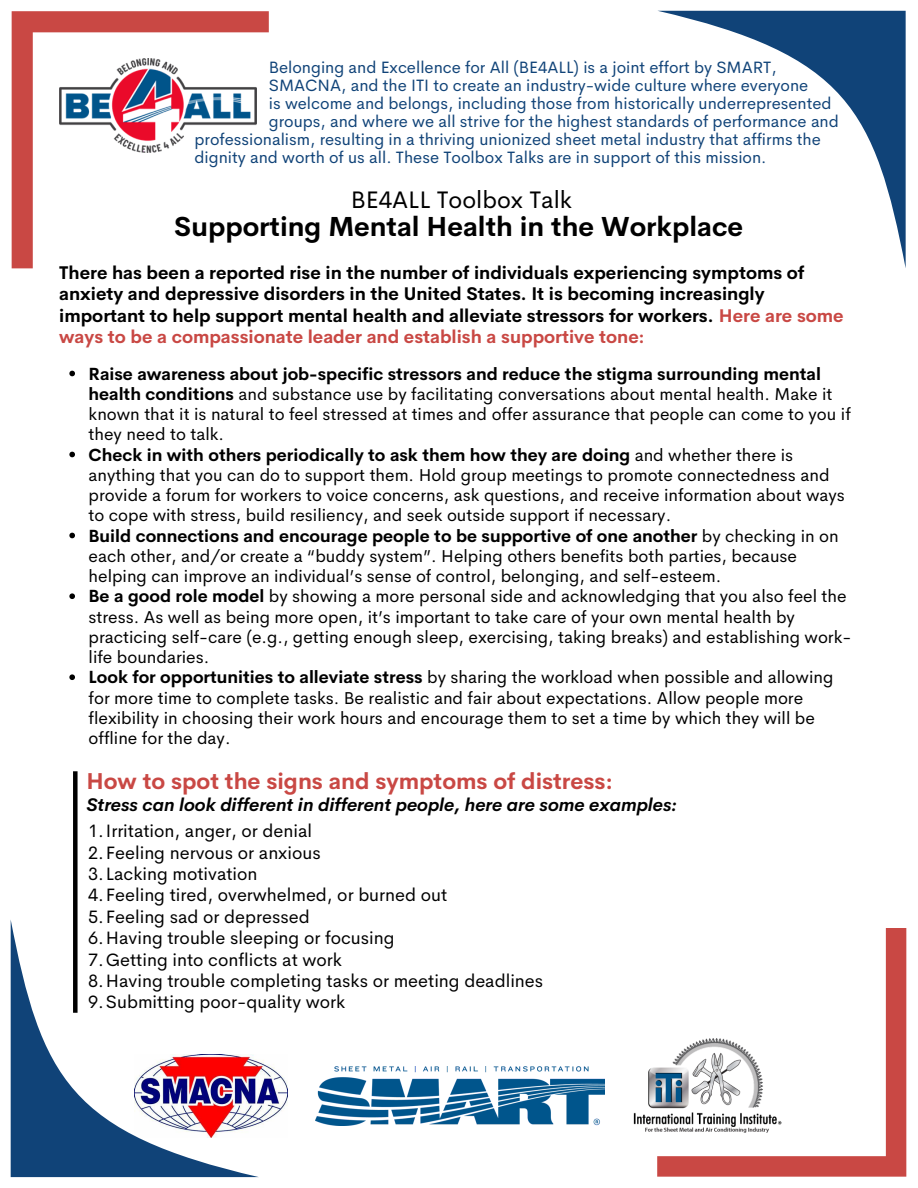
<style>
.page{position:relative;width:918px;height:1188px;background:#fff}
.page>*{position:absolute;margin:0;border:0;box-sizing:border-box;transform-origin:0 0}
.t1{font:700 27px "Cerebri Sans";color:#000}
.t2{font:24px "Cerebri Sans";color:#000}
.t3{font:700 22.5px "Cerebri Sans";color:#c94844}
.t4{font:700 18px/21.3px "Cerebri Sans";color:#000}
.t5{font:18px "Cerebri Sans";color:#000}
.t6{font:italic 700 18px "Cerebri Sans";color:#000}
.t7{font:17.25px/20.2px "Cerebri Sans";color:#000}
.t8{font:16.5px/18px "Cerebri Sans";color:#104378}
.s1{color:#c94844}
.s2{font-weight:700}
</style>
<div class="page">
<svg style="left:12px;top:11px;width:257px;height:257px"></svg>
<svg style="left:659px;top:11px;width:247px;height:257px"></svg>
<img style="left:59px;top:59px;width:197px;height:93px">
<img style="left:259px;top:1060px;width:29px;height:64px">
<svg style="left:658px;top:928px;width:248px;height:249px"></svg>
<img style="left:633px;top:1032px;width:149px;height:106px">
<img style="left:315px;top:1067px;width:289px;height:58px">
<svg style="left:11px;top:921px;width:248px;height:256px"></svg>
<div style="left:73px;top:771px;width:5px;height:242px;background:#000"></div>
<svg style="left:69px;top:371px;width:6px;height:5px"></svg>
<svg style="left:69px;top:452px;width:6px;height:5px"></svg>
<svg style="left:69px;top:533px;width:6px;height:5px"></svg>
<svg style="left:69px;top:593px;width:6px;height:6px"></svg>
<svg style="left:69px;top:674px;width:6px;height:6px"></svg>
<h3 class="t8" style="left:269px;top:58px;width:541px">Belonging and Excellence for All (BE4ALL) is a joint effort by SMART,<br>SMACNA, and the ITI to create an industry-wide culture where everyone</h3>
<h1 class="t8" style="left:269px;top:94px;width:572px">is welcome and belongs, including those from historically underrepresented groups, and where we all strive for the highest standards of performance and</h1>
<h4 class="t8" style="left:194px;top:130px;width:628px">professionalism, resulting in a thriving unionized sheet metal industry that affirms the dignity and worth of us all. These Toolbox Talks are in support of this mission.</h4>
<p class="t2" style="left:351px;top:184px;width:223px">BE4ALL Toolbox Talk</p>
<p class="t1" style="left:174px;top:209px;width:570px">Supporting Mental Health in the Workplace</p>
<p class="t4" style="left:59px;top:262px;width:786px">There has been a reported rise in the number of individuals experiencing symptoms of anxiety and depressive disorders in the United States. It is becoming increasingly important to help support mental health and alleviate stressors for workers. <span class="s1">Here are some ways to be a compassionate leader and establish a supportive tone:</span></p>
<p class="t7" style="left:89px;top:364px;width:764px"><span class="s2">Raise awareness about job-specific stressors and reduce the stigma surrounding mental health conditions</span> and substance use by facilitating conversations about mental health. Make it known that it is natural to feel stressed at times and offer assurance that people can come to you if they need to talk.</p>
<p class="t7" style="left:89px;top:445px;width:758px"><span class="s2">Check in with others periodically to ask them how they are doing</span> and whether there is anything that you can do to support them. Hold group meetings to promote connectedness and provide a forum for workers to voice concerns, ask questions, and receive information about ways to cope with stress, build resiliency, and seek outside support if necessary.</p>
<h2 class="t7" style="left:89px;top:526px;width:752px"><span class="s2">Build connections and encourage people to be supportive of one another</span> by checking in on each other, and/or create a “buddy system”. Helping others benefits both parties, because helping can improve an individual’s sense of control, belonging, and self-esteem.</h2>
<h4 class="t7" style="left:89px;top:586px;width:764px"><span class="s2">Be a good role model</span> by showing a more personal side and acknowledging that you also feel the stress. As well as being more open, it’s important to take care of your own mental health by practicing self-care (e.g., getting enough sleep, exercising, taking breaks) and establishing work&shy;life boundaries.</h4>
<p class="t7" style="left:89px;top:667px;width:746px"><span class="s2">Look for opportunities to alleviate stress</span> by sharing the workload when possible and allowing for more time to complete tasks. Be realistic and fair about expectations. Allow people more flexibility in choosing their work hours and encourage them to set a time by which they will be offline for the day.</p>
<p class="t3" style="left:86px;top:766px;width:528px">How to spot the signs and symptoms of distress:</p>
<p class="t6" style="left:86px;top:793px;width:592px">Stress can look different in different people, here are some examples:</p>
<p class="t5" style="left:88px;top:819px;width:225px">1.Irritation, anger, or denial</p>
<p class="t5" style="left:88px;top:841px;width:234px">2.Feeling nervous or anxious</p>
<p class="t5" style="left:88px;top:862px;width:171px">3.Lacking motivation</p>
<p class="t5" style="left:88px;top:883px;width:361px">4.Feeling tired, overwhelmed, or burned out</p>
<p class="t5" style="left:88px;top:905px;width:223px">5.Feeling sad or depressed</p>
<p class="t5" style="left:88px;top:926px;width:308px">6.Having trouble sleeping or focusing</p>
<p class="t5" style="left:88px;top:948px;width:255px">7.Getting into conflicts at work</p>
<p class="t5" style="left:88px;top:969px;width:457px">8.Having trouble completing tasks or meeting deadlines</p>
<p class="t5" style="left:88px;top:990px;width:259px">9.Submitting poor-quality work</p>
</div>
